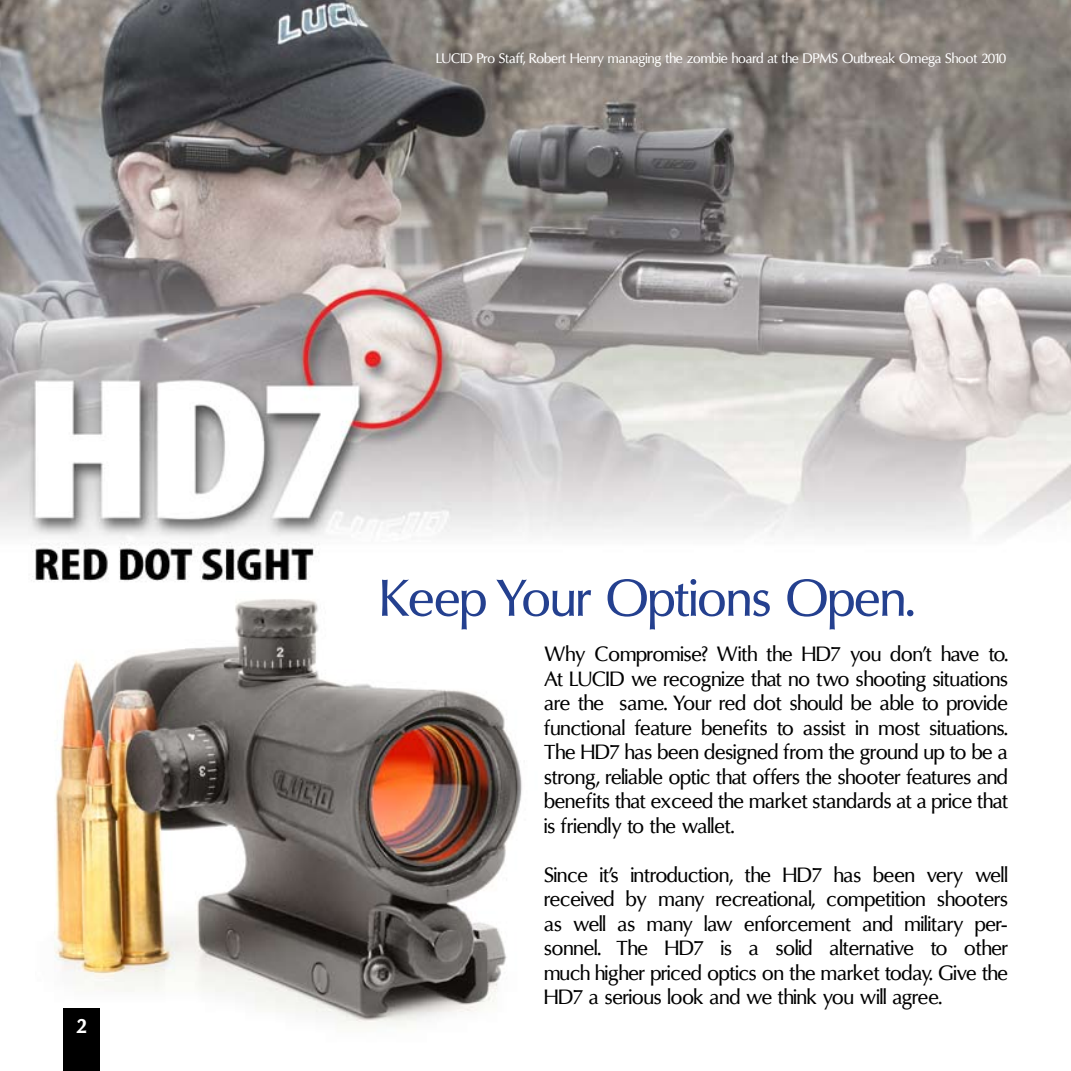
<style>
.page{position:relative;width:1071px;height:1071px;background:#fff}
.page>*{position:absolute;margin:0;border:0;box-sizing:border-box;transform-origin:0 0}
.t1{font:52.5px "Oregon LDO Medium";color:#24408f}
.t2{font:21px/24.5px "Oregon LDO Medium";color:#000;text-align:justify}
.t3{font:21px "Oregon LDO Black";color:#fff}
.t4{font:14px "Oregon LDO Medium";color:#fff}
</style>
<div class="page">
<img style="left:0;top:0;width:1071px;height:582px">
<img style="left:54px;top:599px;width:468px;height:427px">
<div style="left:63px;top:1008px;width:37px;height:63px;background:#000"></div>
<p class="t3" style="left:76px;top:1014px;width:12px">2</p>
<p class="t4" style="left:436px;top:50px;width:572px">LUCID Pro Staff, Robert Henry managing the zombie hoard at the DPMS Outbreak Omega Shoot 2010</p>
<h1 class="t1" style="left:380px;top:568px;width:537px">Keep Your Options Open.</h1>
<p class="t2" style="left:544px;top:643px;width:465px">Why Compromise? With the HD7 you don’t have to.<br>At LUCID we recognize that no two shooting situations are the same. Your red dot should be able to provide functional feature benefits to assist in most situations.<br>The HD7 has been designed from the ground up to be a strong, reliable optic that offers the shooter features and benefits that exceed the market standards at a price that is friendly to the wallet.</p>
<p class="t2" style="left:544px;top:863px;width:465px">Since it’s introduction, the HD7 has been very well received by many recreational, competition shooters as well as many law enforcement and military per&shy;sonnel. The HD7 is a solid alternative to other much higher priced optics on the market today. Give the HD7 a serious look and we think you will agree.</p>
</div>
